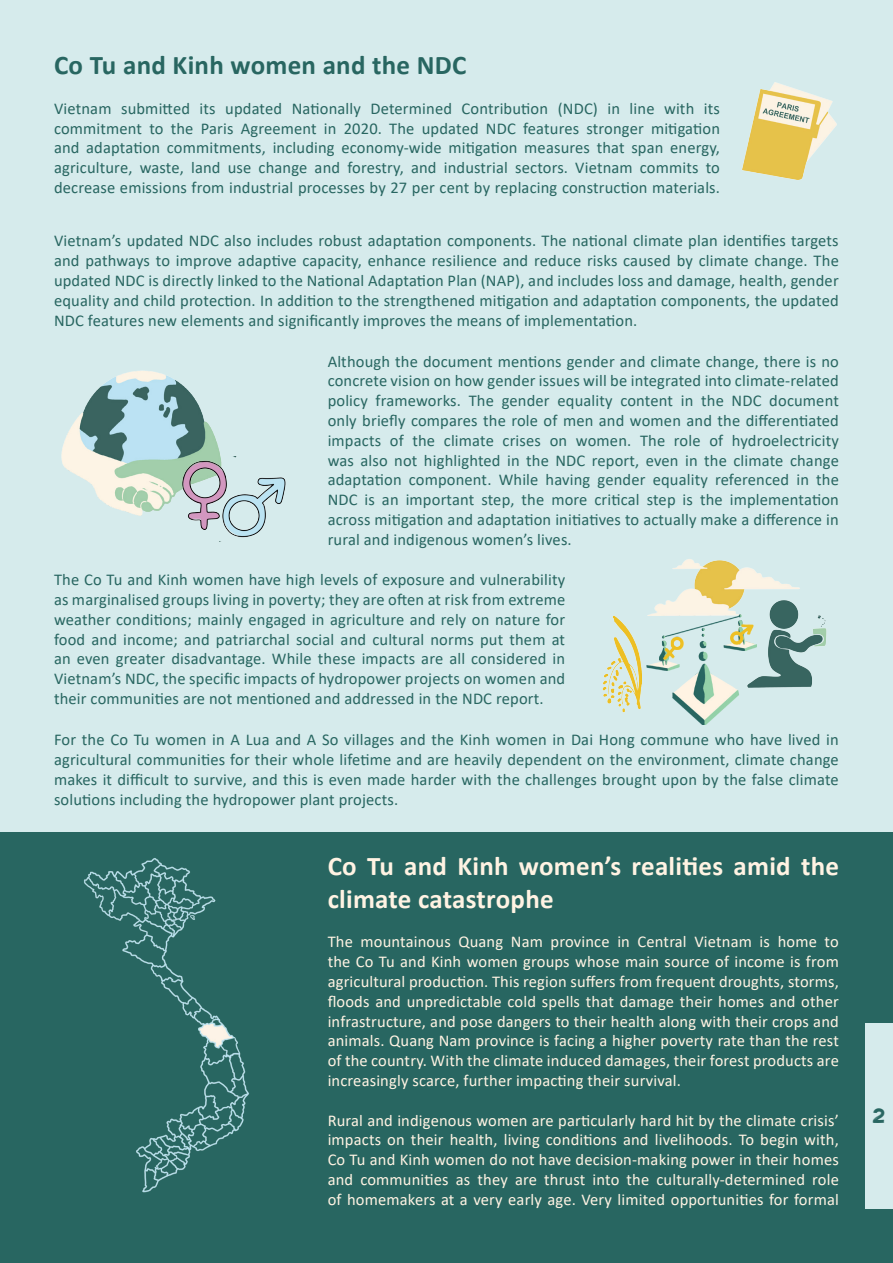
<style>
.page{position:relative;width:893px;height:1263px;background:#fff}
.page>*{position:absolute;margin:0;border:0;box-sizing:border-box;transform-origin:0 0}
.t1{font:700 27px/32.4px "Calibri";letter-spacing:.01em;color:#fff3e3}
.t2{font:700 27px "Calibri";letter-spacing:.01em;color:#286661}
.t3{font:21px "Maler";color:#286661}
.t4{font:16.5px/19.8px "Calibri";letter-spacing:.01em;color:#286661;text-align:justify}
.t5{font:16.5px/19.8px "Calibri";letter-spacing:.01em;color:#fff3e3;text-align:justify}
</style>
<div class="page">
<div style="left:0;top:0;width:893px;height:833px;background:#d6ebec"></div>
<div style="left:0;top:833px;width:893px;height:430px;background:#286661"></div>
<div style="left:865px;top:1024px;width:28px;height:185px;background:#d6ebec"></div>
<img style="left:742px;top:83px;width:95px;height:97px">
<img style="left:61px;top:370px;width:160px;height:146px">
<img style="left:172px;top:457px;width:114px;height:81px">
<img style="left:641px;top:559px;width:186px;height:129px">
<img style="left:602px;top:615px;width:39px;height:98px">
<img style="left:84px;top:858px;width:165px;height:335px">
<img style="left:646px;top:615px;width:111px;height:110px">
<p class="t2" style="left:54px;top:46px;width:414px">Co Tu and Kinh women and the NDC</p>
<p class="t4" style="left:54px;top:98px;width:668px">Vietnam submitted its updated Nationally Determined Contribution (NDC) in line with its commitment to the Paris Agreement in 2020. The updated NDC features stronger mitigation and adaptation commitments, including economy-wide mitigation measures that span energy, agriculture, waste, land use change and forestry, and industrial sectors. Vietnam commits to decrease emissions from industrial processes by 27 per cent by replacing construction materials.</p>
<p class="t4" style="left:54px;top:231px;width:786px">Vietnam’s updated NDC also includes robust adaptation components. The national climate plan identifies targets and pathways to improve adaptive capacity, enhance resilience and reduce risks caused by climate change. The updated NDC is directly linked to the National Adaptation Plan (NAP), and includes loss and damage, health, gender equality and child protection. In addition to the strengthened mitigation and adaptation components, the updated NDC features new elements and significantly improves the means of implementation.</p>
<p class="t4" style="left:328px;top:351px;width:513px">Although the document mentions gender and climate change, there is no concrete vision on how gender issues will be integrated into climate-related policy frameworks. The gender equality content in the NDC document only briefly compares the role of men and women and the differentiated impacts of the climate crises on women. The role of hydroelectricity was also not highlighted in the NDC report, even in the climate change adaptation component. While having gender equality referenced in the NDC is an important step, the more critical step is the implementation across mitigation and adaptation initiatives to actually make a difference in rural and indigenous women’s lives.</p>
<p class="t4" style="left:54px;top:569px;width:513px">The Co Tu and Kinh women have high levels of exposure and vulnerability as marginalised groups living in poverty; they are often at risk from extreme weather conditions; mainly engaged in agriculture and rely on nature for food and income; and patriarchal social and cultural norms put them at an even greater disadvantage. While these impacts are all considered in Vietnam’s NDC, the specific impacts of hydropower projects on women and their communities are not mentioned and addressed in the NDC report.</p>
<p class="t4" style="left:54px;top:730px;width:786px">For the Co Tu women in A Lua and A So villages and the Kinh women in Dai Hong commune who have lived in agricultural communities for their whole lifetime and are heavily dependent on the environment, climate change makes it difficult to survive, and this is even made harder with the challenges brought upon by the false climate solutions including the hydropower plant projects.</p>
<p class="t1" style="left:328px;top:850px;width:513px">Co Tu and Kinh women’s realities amid the climate catastrophe</p>
<p class="t5" style="left:328px;top:931px;width:513px">The mountainous Quang Nam province in Central Vietnam is home to the Co Tu and Kinh women groups whose main source of income is from agricultural production. This region suffers from frequent droughts, storms, floods and unpredictable cold spells that damage their homes and other infrastructure, and pose dangers to their health along with their crops and animals. Quang Nam province is facing a higher poverty rate than the rest of the country. With the climate induced damages, their forest products are increasingly scarce, further impacting their survival.</p>
<p class="t5" style="left:328px;top:1110px;width:513px">Rural and indigenous women are particularly hard hit by the climate crisis’ impacts on their health, living conditions and livelihoods. To begin with, Co Tu and Kinh women do not have decision-making power in their homes and communities as they are thrust into the culturally-determined role of homemakers at a very early age. Very limited opportunities for formal</p>
<p class="t3" style="left:872px;top:1105px;width:14px">2</p>
</div>
